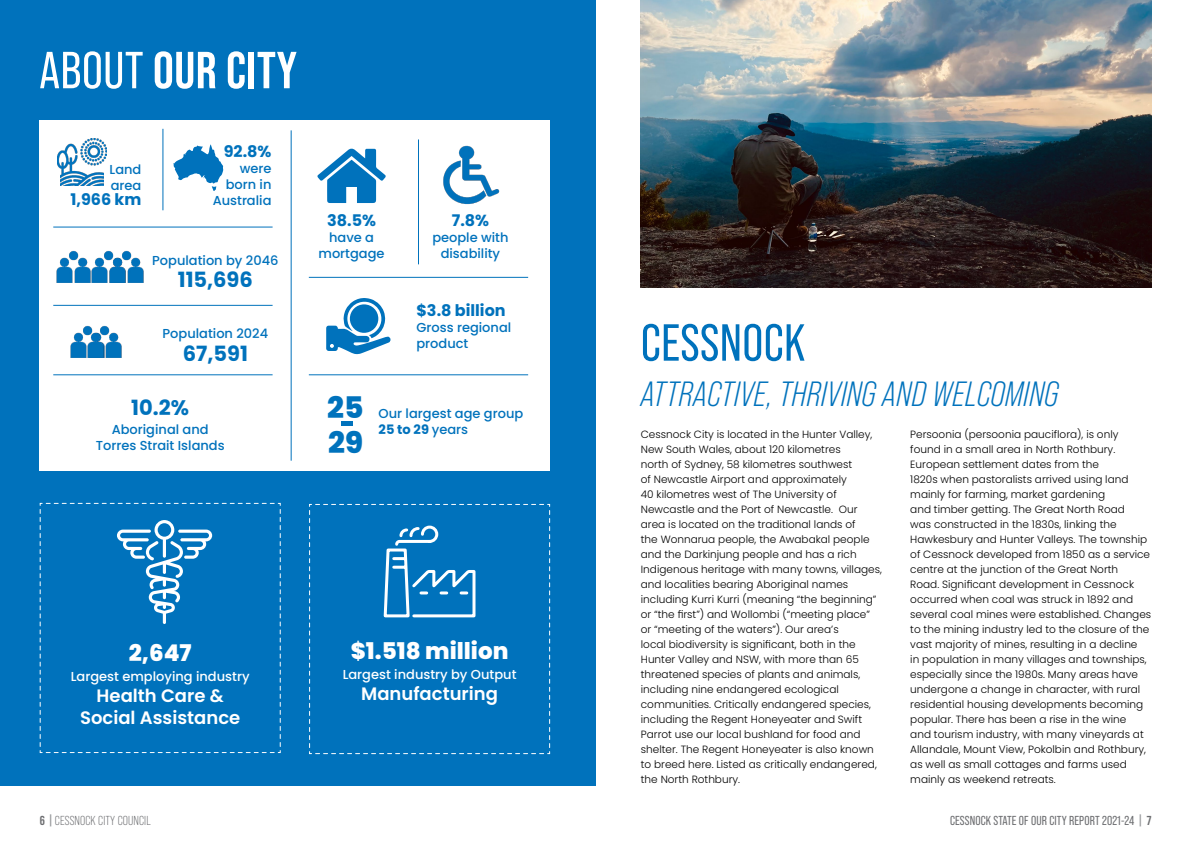
<style>
.page{position:relative;width:1191px;height:842px;background:#fff}
.page>*{position:absolute;margin:0;border:0;box-sizing:border-box;transform-origin:0 0}
.t1{font:700 52px "Bebas Neue Pro";letter-spacing:.01em;color:#fff}
.t2{font:52px "Bebas Neue Pro";letter-spacing:.01em;color:#0072bc}
.t3{font:italic 35px "Bebas Neue Pro";letter-spacing:.01em;color:#0072bc}
.t4{font:800 29.7px/35.1px "Poppins";color:#0072bc}
.t5{font:800 23px "Poppins";color:#fff}
.t6{font:700 21px "Poppins";color:#0072bc}
.t7{font:600 18px/21.6px "Poppins";color:#fff;text-align:center}
.t8{font:700 16px "Poppins";color:#0072bc}
.t9{font:500 13px/16px "Poppins";color:#0072bc}
.t10{font:500 13px "Poppins";color:#fff}
.t11{font:13px "Bebas Neue Pro";letter-spacing:.01em;color:#6d6e71}
.t12{font:13px "Bebas Neue Pro";letter-spacing:.01em;color:#6d6e71}
.t13{font:300 10.5px/15px "Poppins";color:#000}
.s1{font-weight:400}
.s2{font-weight:700}
.s3{font-weight:700;font-size:12.1px;color:#97999c}
</style>
<div class="page">
<div style="left:0;top:0;width:595px;height:785px;background:#0072bc"></div>
<svg style="left:39px;top:502px;width:242px;height:251px"></svg>
<div style="left:39px;top:121px;width:511px;height:350px;background:#fff"></div>
<img style="left:57px;top:139px;width:50px;height:47px">
<svg style="left:57px;top:175px;width:2px;height:11px"></svg>
<hr style="left:104px;top:171px;width:4px;height:17px;background:#fff">
<img style="left:443px;top:145px;width:57px;height:60px">
<svg style="left:173px;top:144px;width:50px;height:47px"></svg>
<svg style="left:317px;top:148px;width:69px;height:55px"></svg>
<svg style="left:326px;top:298px;width:65px;height:56px"></svg>
<div style="left:350px;top:304px;width:28px;height:29px;background:#0072bc;border-radius:50%"></div>
<hr style="left:418px;top:139px;width:1px;height:125px;background:#0072bc">
<hr style="left:291px;top:130px;width:1px;height:331px;background:#0072bc">
<hr style="left:162px;top:129px;width:1px;height:81px;background:#0072bc">
<hr style="left:309px;top:277px;width:219px;height:1px;background:#0072bc">
<hr style="left:309px;top:374px;width:219px;height:1px;background:#0072bc">
<hr style="left:53px;top:374px;width:219px;height:1px;background:#0072bc">
<hr style="left:53px;top:227px;width:219px;height:1px;background:#0072bc">
<hr style="left:53px;top:305px;width:219px;height:1px;background:#0072bc">
<img style="left:70px;top:332px;width:12px;height:26px">
<img style="left:82px;top:325px;width:40px;height:33px">
<img style="left:56px;top:250px;width:31px;height:33px">
<img style="left:87px;top:257px;width:17px;height:26px">
<img style="left:104px;top:250px;width:40px;height:33px">
<svg style="left:309px;top:504px;width:241px;height:250px"></svg>
<img style="left:641px;top:0;width:510px;height:287px">
<div style="left:341px;top:421px;width:11px;height:5px;background:#0072bc"></div>
<h1 class="t1" style="left:39px;top:40px;width:259px"><span class="s1">ABOUT</span> OUR CITY</h1>
<p class="t9" style="left:110px;top:161px;width:33px">Land area</p>
<h3 class="t8" style="left:70px;top:190px;width:73px">1,966 km</h3>
<h3 class="t8" style="left:224px;top:142px;width:49px">92.8%</h3>
<p class="t9" style="left:213px;top:161px;width:60px;text-align:right">were born in<br>Australia</p>
<p class="t9" style="left:152px;top:252px;width:128px">Population by 2046</p>
<h3 class="t6" style="left:178px;top:267px;width:77px">115,696</h3>
<p class="t9" style="left:162px;top:326px;width:107px">Population 2024</p>
<h3 class="t6" style="left:183px;top:341px;width:67px">67,591</h3>
<h3 class="t6" style="left:131px;top:395px;width:59px">10.2%</h3>
<p class="t9" style="left:96px;top:421px;width:130px;text-align:center">Aboriginal and<br>Torres Strait Islands</p>
<h3 class="t8" style="left:327px;top:211px;width:50px">38.5%</h3>
<p class="t9" style="left:318px;top:229px;width:68px;text-align:center">have a mortgage</p>
<h3 class="t8" style="left:452px;top:211px;width:39px">7.8%</h3>
<p class="t9" style="left:432px;top:229px;width:78px;text-align:center">people with disability</p>
<h3 class="t8" style="left:416px;top:301px;width:91px">$3.8 billion</h3>
<p class="t9" style="left:416px;top:320px;width:96px">Gross regional product</p>
<h3 class="t4" style="left:327px;top:390px;width:38px">25<br>29</h3>
<p class="t9" style="left:379px;top:406px;width:146px">Our largest age group<br><span class="s2">25 to 29</span> years</p>
<h3 class="t5" style="left:129px;top:639px;width:64px">2,647</h3>
<p class="t10" style="left:71px;top:668px;width:180px">Largest employing industry</p>
<h3 class="t7" style="left:80px;top:685px;width:162px">Health Care &amp;<br>Social Assistance</h3>
<h3 class="t5" style="left:351px;top:637px;width:159px">$1.518 million</h3>
<p class="t10" style="left:343px;top:667px;width:175px">Largest industry by Output</p>
<h3 class="t7" style="left:361px;top:683px;width:138px">Manufacturing</h3>
<h1 class="t2" style="left:641px;top:313px;width:166px">CESSNOCK</h1>
<h2 class="t3" style="left:641px;top:374px;width:419px">ATTRACTIVE, THRIVING AND WELCOMING</h2>
<p class="t13" style="left:641px;top:426px;width:242px">Cessnock City is located in the Hunter Valley, New South Wales, about 120 kilometres<br>north of Sydney, 58 kilometres southwest<br>of Newcastle Airport and approximately<br>40 kilometres west of The University of Newcastle and the Port of Newcastle. Our area is located on the traditional lands of<br>the Wonnarua people, the Awabakal people and the Darkinjung people and has a rich Indigenous heritage with many towns, villages, and localities bearing Aboriginal names including Kurri Kurri (meaning “the beginning” or “the first”) and Wollombi (“meeting place” or “meeting of the waters”). Our area’s<br>local biodiversity is significant, both in the Hunter Valley and NSW, with more than 65 threatened species of plants and animals, including nine endangered ecological communities. Critically endangered species, including the Regent Honeyeater and Swift Parrot use our local bushland for food and shelter. The Regent Honeyeater is also known to breed here. Listed as critically endangered, the North Rothbury.</p>
<p class="t13" style="left:910px;top:427px;width:242px">Persoonia (persoonia pauciflora), is only found in a small area in North Rothbury.<br>European settlement dates from the<br>1820s when pastoralists arrived using land mainly for farming, market gardening<br>and timber getting. The Great North Road<br>was constructed in the 1830s, linking the Hawkesbury and Hunter Valleys. The township of Cessnock developed from 1850 as a service centre at the junction of the Great North<br>Road. Significant development in Cessnock occurred when coal was struck in 1892 and several coal mines were established. Changes to the mining industry led to the closure of the vast majority of mines, resulting in a decline<br>in population in many villages and townships, especially since the 1980s. Many areas have undergone a change in character, with rural residential housing developments becoming popular. There has been a rise in the wine<br>and tourism industry, with many vineyards at Allandale, Mount View, Pokolbin and Rothbury, as well as small cottages and farms used mainly as weekend retreats.</p>
<p class="t12" style="left:40px;top:813px;width:113px"><span class="s2">6</span> <span class="s3">|</span>CESSNOCK CITY COUNCIL</p>
<p class="t11" style="left:950px;top:813px;width:203px">CESSNOCK STATE OF OUR CITY REPORT 2021-24 <span class="s3">|</span> <span class="s2">7</span></p>
</div>
